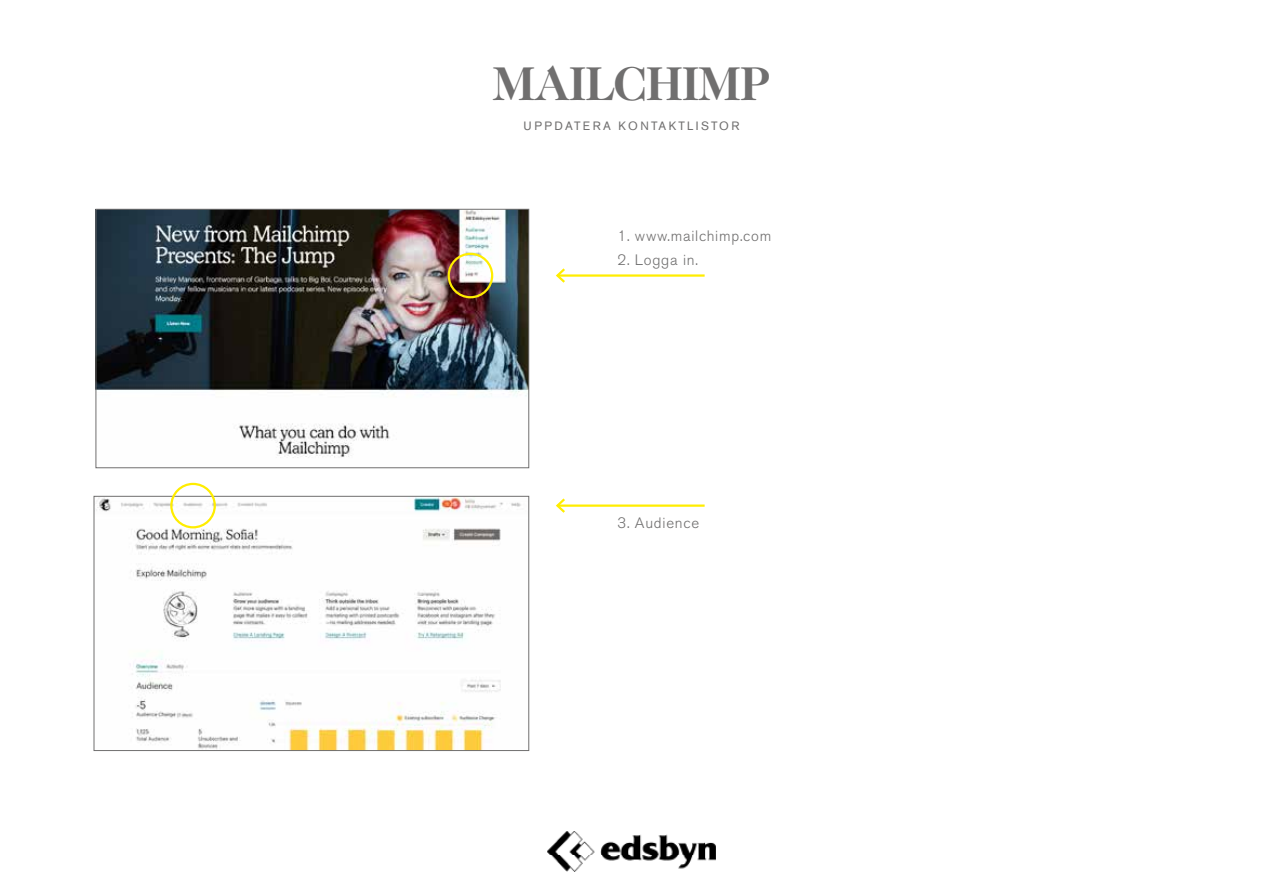
<style>
.page{position:relative;width:1263px;height:893px;background:#fff}
.page>*{position:absolute;margin:0;border:0;box-sizing:border-box;transform-origin:0 0}
.t1{font:700 48px "Caslon 224 Std";letter-spacing:-.03em;color:#706f6f}
.t2{font:300 15px "Akzidenz Grotesk Std";letter-spacing:.05em;color:#706f6f}
.t3{font:12px "Akzidenz Grotesk Std";letter-spacing:.19em;color:#706f6f}
</style>
<div class="page">
<img style="left:96px;top:498px;width:425px;height:251px">
<div style="left:94px;top:496px;width:435px;height:255px;border:1px solid #706f6f"></div>
<img style="left:97px;top:211px;width:430px;height:247px">
<div style="left:95px;top:209px;width:434px;height:259px;border:1px solid #706f6f"></div>
<img style="left:547px;top:832px;width:169px;height:39px">
<hr style="left:557px;top:274px;width:148px;height:3px;background:#ffed00">
<svg style="left:556px;top:268px;width:11px;height:15px"></svg>
<hr style="left:557px;top:504px;width:148px;height:3px;background:#ffed00">
<svg style="left:556px;top:498px;width:11px;height:15px"></svg>
<div style="left:170px;top:483px;width:46px;height:45px;border:2px solid #ffed00;border-radius:50%"></div>
<div style="left:448px;top:253px;width:45px;height:45px;border:2px solid #ffed00;border-radius:50%"></div>
<h1 class="t1" style="left:493px;top:55px;width:279px">MAILCHIMP</h1>
<p class="t3" style="left:523px;top:118px;width:217px">UPPDATERA KONTAKTLISTOR</p>
<p class="t2" style="left:617px;top:228px;width:155px">1. www.mailchimp.com</p>
<p class="t2" style="left:617px;top:252px;width:82px">2. Logga in.</p>
<p class="t2" style="left:617px;top:515px;width:83px">3. Audience</p>
</div>
